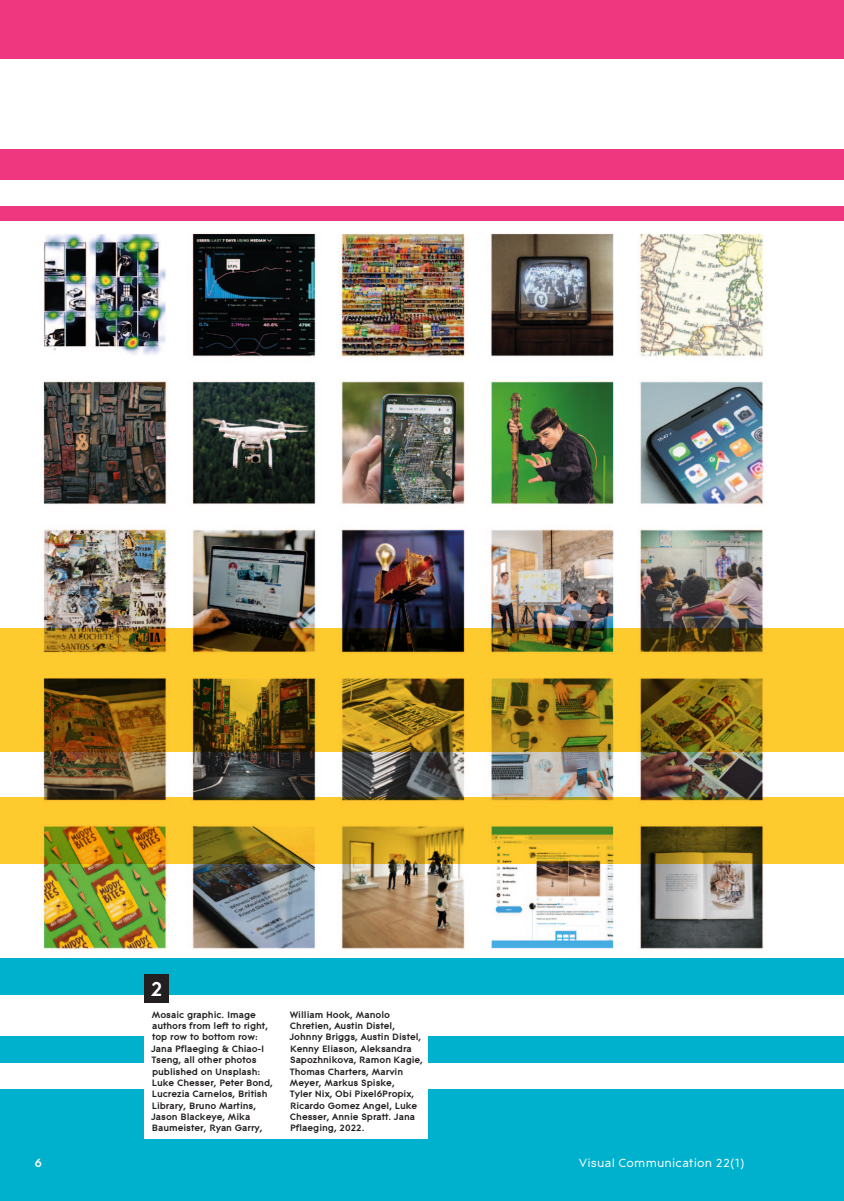
<style>
.page{position:relative;width:844px;height:1201px;background:#fff}
.page>*{position:absolute;margin:0;border:0;box-sizing:border-box;transform-origin:0 0}
.t1{font:700 21px "Contax Pro 75";color:#fff}
.t2{font:12.25px "Contax Pro 55";letter-spacing:.015em;color:#fff}
.t3{font:700 12.25px "Contax Pro 75";color:#fff}
.t4{font:700 9.62px/11.4px "Contax Pro 75";letter-spacing:-.005em;color:#231f20}
</style>
<div class="page">
<div style="left:0;top:0;width:843px;height:220px;background:#ef377f"></div>
<div style="left:0;top:958px;width:843px;height:242px;background:#00b1cd"></div>
<div style="left:0;top:60px;width:843px;height:89px;background:#fff"></div>
<div style="left:0;top:1063px;width:843px;height:26px;background:#fff"></div>
<div style="left:0;top:995px;width:843px;height:41px;background:#fff"></div>
<div style="left:0;top:180px;width:843px;height:25px;background:#fff"></div>
<div style="left:0;top:628px;width:843px;height:235px;background:#fecb2f"></div>
<div style="left:0;top:752px;width:843px;height:45px;background:#fff"></div>
<img style="left:35px;top:233px;width:736px;height:717px">
<div style="left:144px;top:974px;width:25px;height:29px;background:#231f20"></div>
<div style="left:144px;top:1003px;width:146px;height:135px;background:#fff"></div>
<div style="left:282px;top:1003px;width:146px;height:135px;background:#fff"></div>
<h1 class="t1" style="left:151px;top:976px;width:14px">2</h1>
<p class="t4" style="left:151px;top:1008px;width:123px">Mosaic graphic. Image authors from left to right, top row to bottom row:<br>Jana Pflaeging &amp; Chiao-I<br>Tseng, all other photos published on Unsplash:<br>Luke Chesser, Peter Bond,<br>Lucrezia Carnelos, British<br>Library, Bruno Martins,<br>Jason Blackeye, Mika<br>Baumeister, Ryan Garry,</p>
<p class="t4" style="left:289px;top:1008px;width:135px">William Hook, Manolo<br>Chretien, Austin Distel,<br>Johnny Briggs, Austin Distel,<br>Kenny Eliason, Aleksandra<br>Sapozhnikova, Ramon Kagie,<br>Thomas Charters, Marvin<br>Meyer, Markus Spiske,<br>Tyler Nix, Obi Pixel6Propix,<br>Ricardo Gomez Angel, Luke<br>Chesser, Annie Spratt. Jana<br>Pflaeging, 2022.</p>
<p class="t3" style="left:35px;top:1155px;width:9px">6</p>
<p class="t2" style="left:579px;top:1155px;width:167px">Visual Communication 22(1)</p>
</div>
